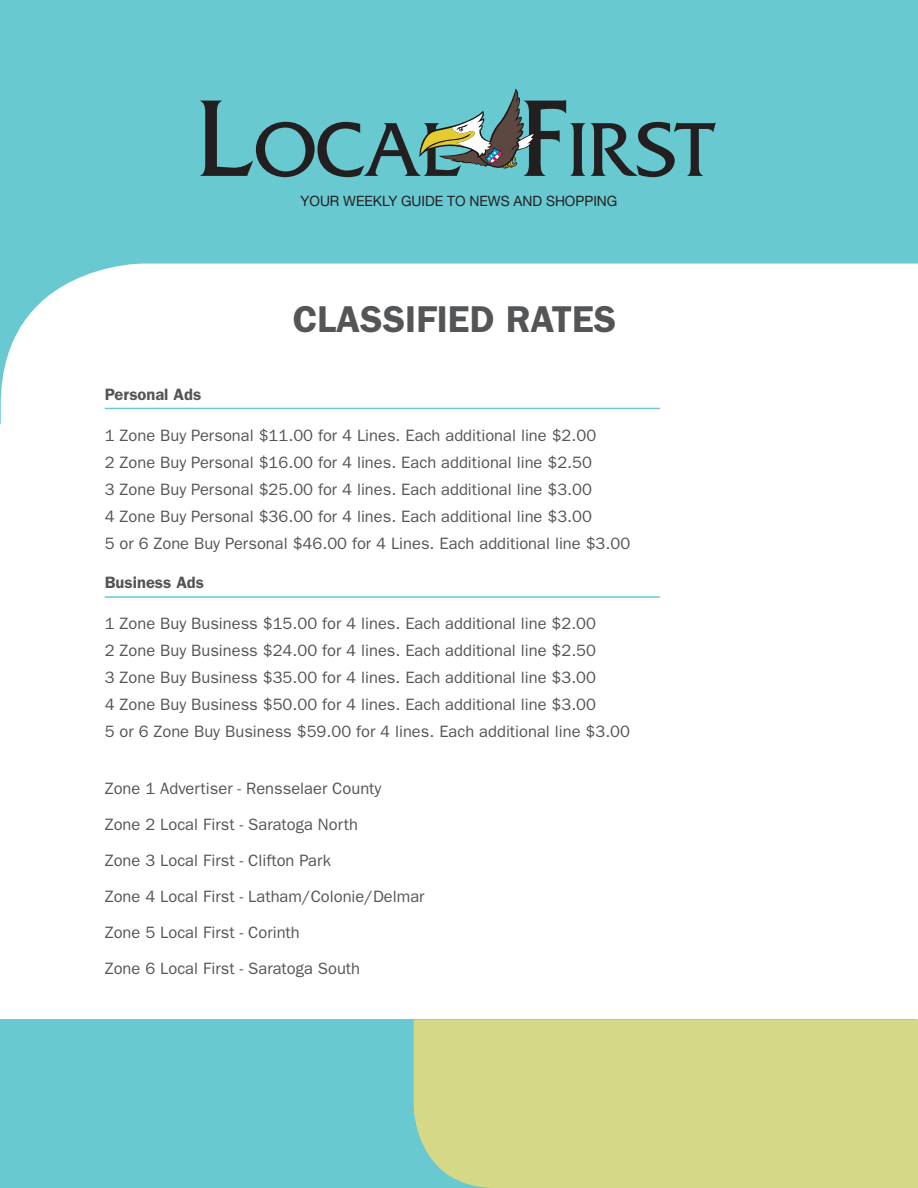
<style>
.page{position:relative;width:918px;height:1188px;background:#fff}
.page>*{position:absolute;margin:0;border:0;box-sizing:border-box;transform-origin:0 0}
.t1{font:600 37.5px "ITC Franklin Gothic Std";color:#535557}
.t2{font:16.5px/27px "ITC Franklin Gothic Std";color:#535557}
.t3{font:600 16.5px "ITC Franklin Gothic Std";color:#535557}
.t4{font:14.25px "Helvetica Neue LT Std";color:#231f20}
</style>
<div class="page">
<div style="left:1px;top:1020px;width:916px;height:168px;background:#68c9d1"></div>
<div style="left:0;top:0;width:918px;height:423px;background:#68c9d1"></div>
<svg style="left:200px;top:89px;width:516px;height:88px"></svg>
<svg style="left:1px;top:264px;width:917px;height:334px"></svg>
<div style="left:414px;top:1020px;width:504px;height:168px;background:#d5d987"></div>
<hr style="left:105px;top:408px;width:555px;height:1px;background:#68c9d1">
<hr style="left:105px;top:596px;width:555px;height:2px;background:#68c9d1">
<p class="t4" style="left:301px;top:193px;width:318px">YOUR WEEKLY GUIDE TO NEWS AND SHOPPING</p>
<h1 class="t1" style="left:293px;top:297px;width:325px">CLASSIFIED RATES</h1>
<p class="t3" style="left:105px;top:385px;width:98px">Personal Ads</p>
<p class="t2" style="left:105px;top:422px;width:527px">1 Zone Buy Personal $11.00 for 4 Lines. Each additional line $2.00<br>2 Zone Buy Personal $16.00 for 4 lines. Each additional line $2.50<br>3 Zone Buy Personal $25.00 for 4 lines. Each additional line $3.00<br>4 Zone Buy Personal $36.00 for 4 lines. Each additional line $3.00<br>5 or 6 Zone Buy Personal $46.00 for 4 Lines. Each additional line $3.00</p>
<p class="t3" style="left:105px;top:573px;width:101px">Business Ads</p>
<p class="t2" style="left:105px;top:610px;width:527px">1 Zone Buy Business $15.00 for 4 lines. Each additional line $2.00<br>2 Zone Buy Business $24.00 for 4 lines. Each additional line $2.50<br>3 Zone Buy Business $35.00 for 4 lines. Each additional line $3.00<br>4 Zone Buy Business $50.00 for 4 lines. Each additional line $3.00<br>5 or 6 Zone Buy Business $59.00 for 4 lines. Each additional line $3.00</p>
<p class="t2" style="left:105px;top:771px;width:321px;line-height:36px">Zone 1 Advertiser - Rensselaer County<br>Zone 2 Local First - Saratoga North<br>Zone 3 Local First - Clifton Park<br>Zone 4 Local First - Latham/Colonie/Delmar Zone 5 Local First - Corinth<br>Zone 6 Local First - Saratoga South</p>
</div>
